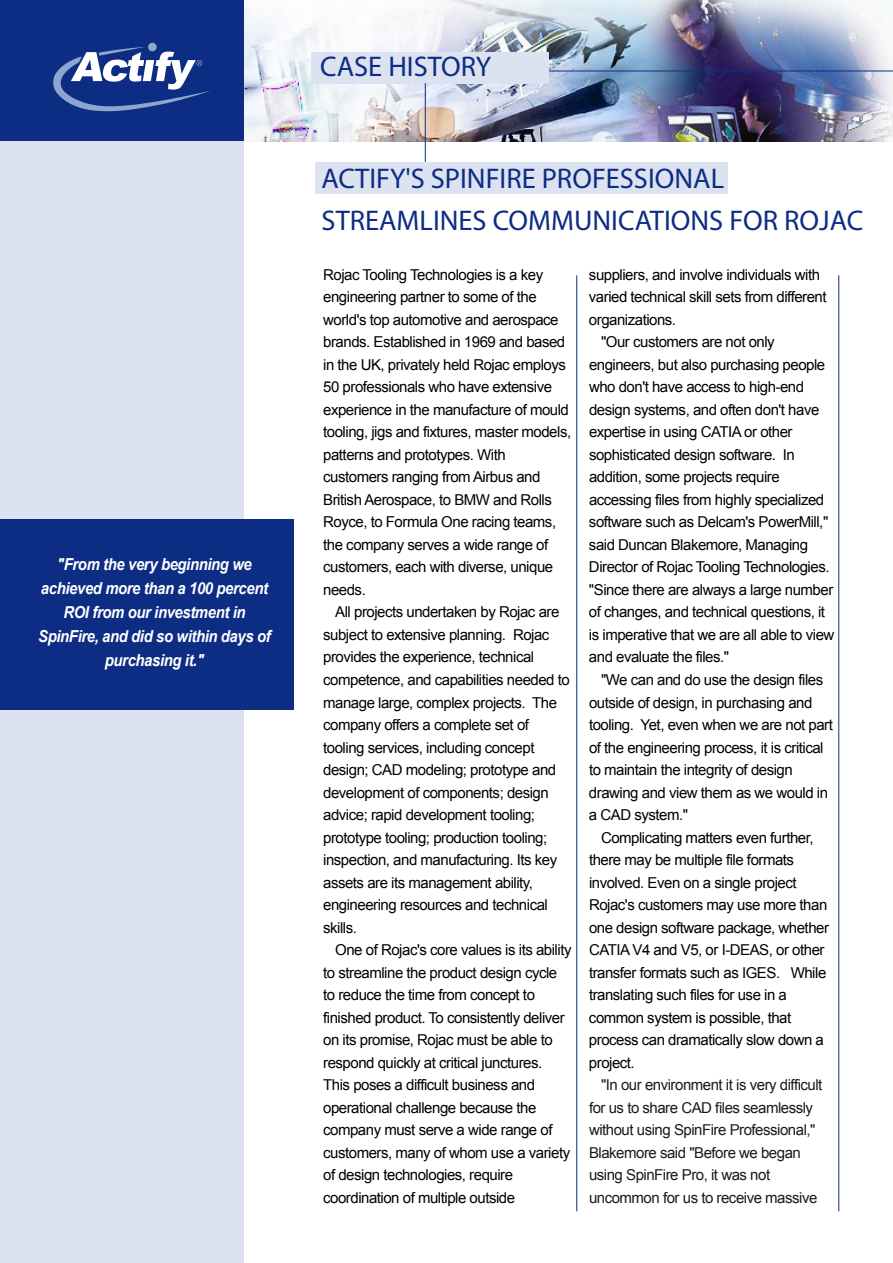
<style>
.page{position:relative;width:893px;height:1263px;background:#fff}
.page>*{position:absolute;margin:0;border:0;box-sizing:border-box;transform-origin:0 0}
.t1{font:28.5px/42px "Myriad";color:#0c2d83}
.t2{font:italic 700 16.5px/24px "Arial";letter-spacing:-.025em;color:#fff;text-align:center;scale:.9 1}
.t3{font:15px/22.5px "Arial";letter-spacing:-.03em;color:#000}
.t4{font:15px/22.5px "Arial";letter-spacing:-.03em;color:#1a1a1a}
</style>
<div class="page">
<div style="left:0;top:138px;width:244px;height:1125px;background:#dce2ef"></div>
<div style="left:0;top:0;width:244px;height:141px;background:#0c2d83"></div>
<img style="left:245px;top:0;width:648px;height:141px">
<div style="left:148px;top:43px;width:9px;height:8px;background:#8ea6cf;border-radius:50%"></div>
<svg style="left:53px;top:47px;width:157px;height:64px"></svg>
<hr style="left:549px;top:71px;width:344px;height:1px;background:#0c3185">
<div style="left:311px;top:52px;width:238px;height:31px;background:#dce2ef"></div>
<div style="left:316px;top:162px;width:412px;height:31px;background:#dce2ef"></div>
<hr style="left:425px;top:83px;width:1px;height:79px;background:#0c2d83">
<div style="left:0;top:520px;width:293px;height:190px;background:#0c2d83"></div>
<hr style="left:576px;top:275px;width:1px;height:936px;background:#0c2d83">
<hr style="left:838px;top:275px;width:1px;height:936px;background:#0c2d83">
<p class="t2" style="left:38px;top:553px;width:260px">"From the very beginning we achieved more than a 100 percent<br>ROI from our investment in<br>SpinFire, and did so within days of purchasing it."</p>
<h1 class="t1" style="left:320px;top:47px;width:173px">CASE HISTORY</h1>
<h1 class="t1" style="left:322px;top:158px;width:543px">ACTIFY'S SPINFIRE PROFESSIONAL<br>STREAMLINES COMMUNICATIONS FOR ROJAC</h1>
<p class="t3" style="left:323px;top:264px;width:249px">Rojac Tooling Technologies is a key engineering partner to some of the world's top automotive and aerospace brands. Established in 1969 and based in the UK, privately held Rojac employs 50 professionals who have extensive experience in the manufacture of mould tooling, jigs and fixtures, master models, patterns and prototypes. With customers ranging from Airbus and British Aerospace, to BMW and Rolls Royce, to Formula One racing teams, the company serves a wide range of customers, each with diverse, unique needs.</p>
<p class="t3" style="left:323px;top:601px;width:248px;text-indent:12px">All projects undertaken by Rojac are subject to extensive planning. Rojac provides the experience, technical competence, and capabilities needed to manage large, complex projects. The company offers a complete set of tooling services, including concept design; CAD modeling; prototype and development of components; design advice; rapid development tooling; prototype tooling; production tooling; inspection, and manufacturing. Its key assets are its management ability, engineering resources and technical skills.</p>
<p class="t3" style="left:323px;top:939px;width:250px;text-indent:12px">One of Rojac's core values is its ability to streamline the product design cycle to reduce the time from concept to finished product. To consistently deliver on its promise, Rojac must be able to respond quickly at critical junctures.<br>This poses a difficult business and operational challenge because the company must serve a wide range of customers, many of whom use a variety of design technologies, require coordination of multiple outside</p>
<p class="t3" style="left:589px;top:264px;width:233px">suppliers, and involve individuals with</p>
<p class="t3" style="left:589px;top:286px;width:239px">varied technical skill sets from different</p>
<p class="t3" style="left:589px;top:309px;width:89px">organizations.</p>
<p class="t3" style="left:601px;top:331px;width:175px">"Our customers are not only</p>
<p class="t3" style="left:589px;top:354px;width:238px">engineers, but also purchasing people</p>
<p class="t3" style="left:589px;top:376px;width:217px">who don't have access to high-end</p>
<p class="t3" style="left:589px;top:399px;width:232px">design systems, and often don't have</p>
<p class="t3" style="left:589px;top:421px;width:205px">expertise in using CATIA or other</p>
<p class="t3" style="left:589px;top:444px;width:207px">sophisticated design software. In</p>
<p class="t3" style="left:589px;top:466px;width:192px">addition, some projects require</p>
<p class="t3" style="left:589px;top:489px;width:237px">accessing files from highly specialized</p>
<p class="t3" style="left:589px;top:511px;width:241px">software such as Delcam's PowerMill,"</p>
<p class="t3" style="left:589px;top:534px;width:221px">said Duncan Blakemore, Managing</p>
<p class="t3" style="left:589px;top:556px;width:242px">Director of Rojac Tooling Technologies.</p>
<p class="t3" style="left:589px;top:579px;width:246px">"Since there are always a large number</p>
<p class="t3" style="left:589px;top:601px;width:238px">of changes, and technical questions, it</p>
<p class="t3" style="left:589px;top:624px;width:247px">is imperative that we are all able to view</p>
<p class="t3" style="left:589px;top:646px;width:142px">and evaluate the files."</p>
<p class="t3" style="left:601px;top:669px;width:224px">"We can and do use the design files</p>
<p class="t3" style="left:589px;top:691px;width:225px">outside of design, in purchasing and</p>
<p class="t3" style="left:589px;top:714px;width:245px">tooling. Yet, even when we are not part</p>
<p class="t3" style="left:589px;top:736px;width:236px">of the engineering process, it is critical</p>
<p class="t3" style="left:589px;top:759px;width:205px">to maintain the integrity of design</p>
<p class="t3" style="left:589px;top:781px;width:241px">drawing and view them as we would in</p>
<p class="t3" style="left:589px;top:804px;width:101px">a CAD system."</p>
<p class="t3" style="left:601px;top:826px;width:214px">Complicating matters even further,</p>
<p class="t3" style="left:589px;top:849px;width:207px">there may be multiple file formats</p>
<p class="t3" style="left:589px;top:871px;width:209px">involved. Even on a single project</p>
<p class="t3" style="left:589px;top:894px;width:240px">Rojac's customers may use more than</p>
<p class="t3" style="left:589px;top:916px;width:242px">one design software package, whether</p>
<p class="t3" style="left:589px;top:939px;width:237px">CATIA V4 and V5, or I-DEAS, or other</p>
<p class="t3" style="left:589px;top:961px;width:239px">transfer formats such as IGES. While</p>
<p class="t3" style="left:589px;top:984px;width:199px">translating such files for use in a</p>
<p class="t3" style="left:589px;top:1006px;width:204px">common system is possible, that</p>
<p class="t3" style="left:589px;top:1029px;width:236px">process can dramatically slow down a</p>
<p class="t3" style="left:589px;top:1051px;width:47px">project.</p>
<p class="t4" style="left:589px;top:1074px;width:235px;text-indent:12px">"In our environment it is very difficult for us to share CAD files seamlessly without using SpinFire Professional," Blakemore said "Before we began using SpinFire Pro, it was not uncommon for us to receive massive</p>
</div>
